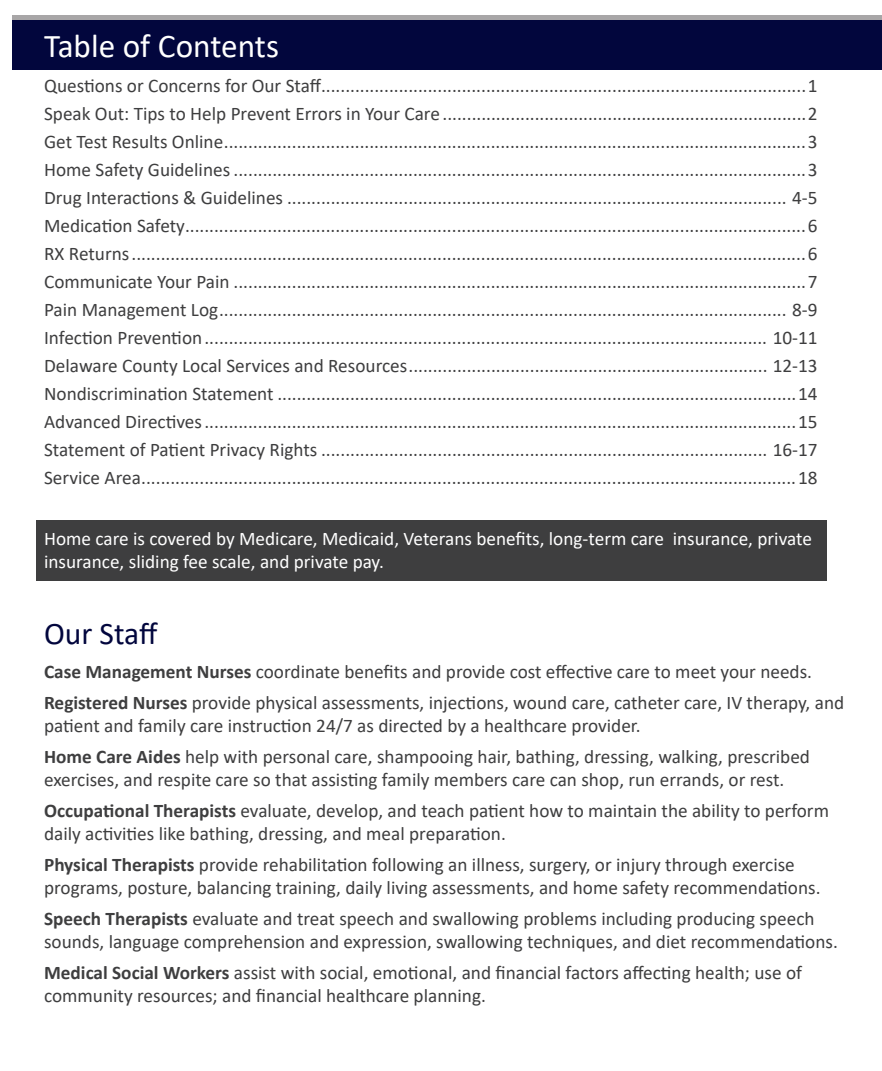
<style>
.page{position:relative;width:882px;height:1071px;background:#fff}
.page>*{position:absolute;margin:0;border:0;box-sizing:border-box;transform-origin:0 0}
.t1{font:33.25px "Calibri";color:#fff}
.t2{font:31.5px "Calibri";color:#02063d}
.t3{font:19.25px/23.1px "Calibri";color:#3e3e3f}
.t4{font:19.25px/23.1px "Calibri";color:#fff}
.s1{font-weight:700}
</style>
<div class="page">
<div style="left:13px;top:20px;width:869px;height:49px;background:#02063d"></div>
<hr style="left:13px;top:16px;width:869px;height:4px;background:#a8a6a7">
<div style="left:37px;top:521px;width:790px;height:60px;background:#3e3e3f"></div>
<p class="t1" style="left:44px;top:23px;width:236px">Table of Contents</p>
<p class="t3" style="left:44px;top:74px;width:775px">Questions or Concerns for Our Staff....................................................................................................1</p>
<p class="t3" style="left:44px;top:102px;width:775px">Speak Out: Tips to Help Prevent Errors in Your Care ...........................................................................2</p>
<p class="t3" style="left:44px;top:130px;width:775px">Get Test Results Online........................................................................................................................3</p>
<p class="t3" style="left:44px;top:158px;width:775px">Home Safety Guidelines ......................................................................................................................3</p>
<p class="t3" style="left:44px;top:186px;width:775px">Drug Interactions &amp; Guidelines ....................................................................................................... 4-5</p>
<p class="t3" style="left:44px;top:214px;width:775px">Medication Safety................................................................................................................................6</p>
<p class="t3" style="left:44px;top:242px;width:775px">RX Returns...........................................................................................................................................6</p>
<p class="t3" style="left:44px;top:270px;width:775px">Communicate Your Pain ......................................................................................................................7</p>
<p class="t3" style="left:44px;top:298px;width:775px">Pain Management Log..................................................................................................................... 8-9</p>
<p class="t3" style="left:44px;top:326px;width:775px">Infection Prevention.................................................................................................................... 10-11</p>
<p class="t3" style="left:44px;top:354px;width:775px">Delaware County Local Services and Resources.......................................................................... 12-13</p>
<p class="t3" style="left:44px;top:382px;width:775px">Nondiscrimination Statement ...........................................................................................................14</p>
<p class="t3" style="left:44px;top:410px;width:775px">Advanced Directives..........................................................................................................................15</p>
<p class="t3" style="left:44px;top:438px;width:775px">Statement of Patient Privacy Rights ............................................................................................ 16-17</p>
<p class="t3" style="left:44px;top:466px;width:775px">Service Area.......................................................................................................................................18</p>
<p class="t4" style="left:44px;top:527px;width:769px">Home care is covered by Medicare, Medicaid, Veterans benefits, long-term care insurance, private insurance, sliding fee scale, and private pay.</p>
<p class="t2" style="left:44px;top:611px;width:115px">Our Staff</p>
<p class="t3" style="left:44px;top:659px;width:770px"><span class="s1">Case Management Nurses</span> coordinate benefits and provide cost effective care to meet your needs.</p>
<p class="t3" style="left:44px;top:690px;width:802px"><span class="s1">Registered Nurses</span> provide physical assessments, injections, wound care, catheter care, IV therapy, and patient and family care instruction 24/7 as directed by a healthcare provider.</p>
<p class="t3" style="left:44px;top:744px;width:767px"><span class="s1">Home Care Aides</span> help with personal care, shampooing hair, bathing, dressing, walking, prescribed exercises, and respite care so that assisting family members care can shop, run errands, or rest.</p>
<p class="t3" style="left:44px;top:798px;width:786px"><span class="s1">Occupational Therapists</span> evaluate, develop, and teach patient how to maintain the ability to perform daily activities like bathing, dressing, and meal preparation.</p>
<p class="t3" style="left:44px;top:853px;width:778px"><span class="s1">Physical Therapists</span> provide rehabilitation following an illness, surgery, or injury through exercise programs, posture, balancing training, daily living assessments, and home safety recommendations.</p>
<p class="t3" style="left:44px;top:907px;width:795px"><span class="s1">Speech Therapists</span> evaluate and treat speech and swallowing problems including producing speech sounds, language comprehension and expression, swallowing techniques, and diet recommendations.</p>
<p class="t3" style="left:44px;top:961px;width:759px"><span class="s1">Medical Social Workers</span> assist with social, emotional, and financial factors affecting health; use of community resources; and financial healthcare planning.</p>
</div>
